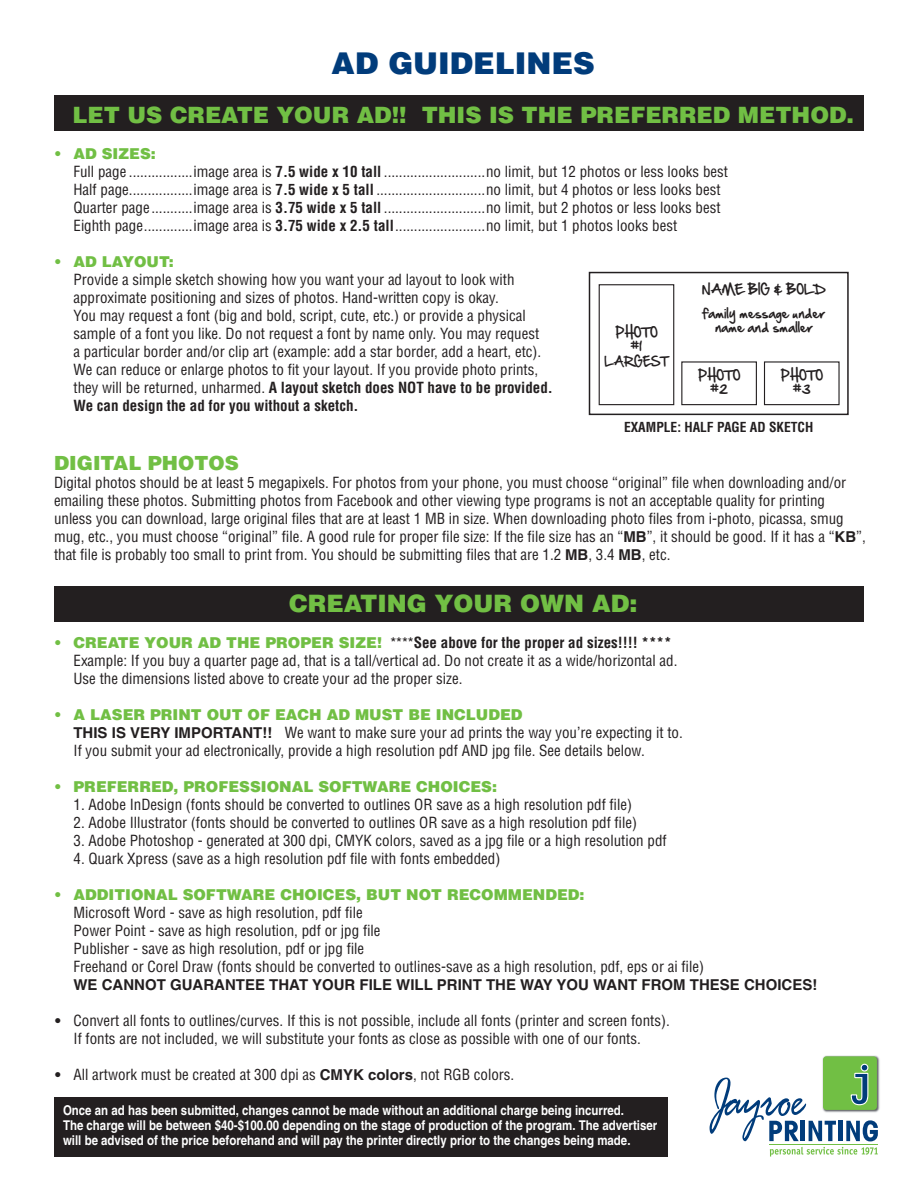
<style>
.page{position:relative;width:918px;height:1188px;background:#fff}
.page>*{position:absolute;margin:0;border:0;box-sizing:border-box;transform-origin:0 0}
.t1{font:900 30px "Helvetica";color:#013c7b}
.t2{font:900 24px "Helvetica";color:#71bf44}
.t3{font:900 22.5px "Helvetica";color:#71bf44}
.t4{font:900 19.5px "Helvetica";color:#71bf44}
.t5{font:condensed 15px/18px "Helvetica";color:#231f20}
.t6{font:700 condensed 15px "Helvetica";color:#231f20}
.t7{font:900 15px "Helvetica";color:#71bf44}
.t8{font:700 15px "Helvetica";color:#231f20}
.t9{font:700 13.5px/15px "Helvetica";color:#fff;scale:.85 1}
.t10{font:700 condensed 13.5px "Helvetica";color:#231f20}
.t11{font:12px "Hand Of Sean";color:#231f20}
.t12{font:12px "Hand Of Sean";color:#231f20;scale:.9 1}
.s1{font-weight:700}
.s2{font-weight:400}
.s3{font-weight:700;font-stretch:normal}
.s4{font-weight:900;font-stretch:normal;color:#71bf44}
.s5{font-weight:400;font-stretch:normal}
.s6{font-weight:900;font-stretch:normal}
</style>
<div class="page">
<div style="left:54px;top:586px;width:810px;height:36px;background:#231f20"></div>
<div style="left:54px;top:95px;width:810px;height:36px;background:#231f20"></div>
<div style="left:589px;top:272px;width:260px;height:143px;border:2px solid #231f20"></div>
<div style="left:599px;top:284px;width:75px;height:121px;border:1px solid #231f20"></div>
<div style="left:681px;top:361px;width:76px;height:44px;border:1px solid #231f20"></div>
<div style="left:764px;top:361px;width:76px;height:44px;border:1px solid #231f20"></div>
<svg style="left:770px;top:1147px;width:108px;height:10px"></svg>
<div style="left:838px;top:1121px;width:5px;height:20px;background:#013c7b"></div>
<svg style="left:846px;top:1120px;width:32px;height:21px"></svg>
<hr style="left:769px;top:1144px;width:109px;height:1px;background:#71bf44">
<img style="left:822px;top:1055px;width:58px;height:58px">
<div style="left:823px;top:1056px;width:54px;height:54px;background:#71bf44;border-radius:3px"></div>
<svg style="left:851px;top:1064px;width:17px;height:41px"></svg>
<svg style="left:710px;top:1078px;width:126px;height:63px"></svg>
<div style="left:54px;top:1097px;width:613px;height:60px;background:#231f20"></div>
<p class="t1" style="left:332px;top:44px;width:265px">AD GUIDELINES</p>
<p class="t3" style="left:73px;top:100px;width:783px">LET US CREATE YOUR AD!! THIS IS THE PREFERRED METHOD.</p>
<p class="t7" style="left:54px;top:143px;width:103px">• AD SIZES:</p>
<p class="t5" style="left:74px;top:162px;width:656px">Full page .................image area is <span class="s1">7.5 wide x 10 tall</span> ...........................no limit, but 12 photos or less looks best</p>
<p class="t5" style="left:74px;top:180px;width:649px">Half page.................image area is <span class="s1">7.5 wide x 5 tall</span> .............................no limit, but 4 photos or less looks best</p>
<p class="t5" style="left:74px;top:198px;width:649px">Quarter page ...........image area is <span class="s1">3.75 wide x 5 tall</span> ...........................no limit, but 2 photos or less looks best</p>
<p class="t5" style="left:74px;top:216px;width:605px">Eighth page.............image area is <span class="s1">3.75 wide x 2.5 tall</span>........................no limit, but 1 photos looks best</p>
<p class="t7" style="left:54px;top:251px;width:121px">• AD LAYOUT:</p>
<p class="t5" style="left:74px;top:270px;width:443px">Provide a simple sketch showing how you want your ad layout to look with</p>
<p class="t5" style="left:74px;top:288px;width:427px">approximate positioning and sizes of photos. Hand-written copy is okay.</p>
<p class="t5" style="left:74px;top:306px;width:454px">You may request a font (big and bold, script, cute, etc.) or provide a physical</p>
<p class="t5" style="left:74px;top:324px;width:467px">sample of a font you like. Do not request a font by name only. You may request</p>
<p class="t5" style="left:74px;top:342px;width:469px">a particular border and/or clip art (example: add a star border, add a heart, etc).</p>
<p class="t5" style="left:74px;top:360px;width:466px">We can reduce or enlarge photos to fit your layout. If you provide photo prints,</p>
<p class="t6" style="left:74px;top:378px;width:481px"><span class="s2">they will be returned, unharmed.</span> A layout sketch does NOT have to be provided.</p>
<p class="t6" style="left:74px;top:396px;width:287px">We can design the ad for you without a sketch.</p>
<p class="t11" style="left:702px;top:279px;width:125px">NAME BIG &amp; BOLD</p>
<p class="t11" style="left:703px;top:303px;width:124px">family message under</p>
<p class="t11" style="left:715px;top:317px;width:99px">name and smaller</p>
<p class="t11" style="left:615px;top:321px;width:44px">PHOTO</p>
<p class="t11" style="left:631px;top:336px;width:13px">#1</p>
<p class="t12" style="left:605px;top:350px;width:72px">LARGEST</p>
<p class="t11" style="left:698px;top:364px;width:44px">PHOTO</p>
<p class="t11" style="left:710px;top:379px;width:19px">#2</p>
<p class="t11" style="left:780px;top:364px;width:44px">PHOTO</p>
<p class="t11" style="left:793px;top:379px;width:19px">#3</p>
<p class="t10" style="left:624px;top:419px;width:191px">EXAMPLE: HALF PAGE AD SKETCH</p>
<p class="t4" style="left:54px;top:450px;width:186px">DIGITAL PHOTOS</p>
<p class="t5" style="left:54px;top:473px;width:813px">Digital photos should be at least 5 megapixels. For photos from your phone, you must choose “original” file when downloading and/or emailing these photos. Submitting photos from Facebook and other viewing type programs is not an acceptable quality for printing unless you can download, large original files that are at least 1 MB in size. When downloading photo files from i-photo, picassa, smug mug, etc., you must choose “original” file. A good rule for proper file size: If the file size has an “<span class="s3">MB</span>”, it should be good. If it has a “<span class="s3">KB</span>”, that file is probably too small to print from. You should be submitting files that are 1.2 <span class="s3">MB</span>, 3.4 <span class="s3">MB</span>, etc.</p>
<p class="t2" style="left:289px;top:588px;width:350px">CREATING YOUR OWN AD:</p>
<p class="t6" style="left:54px;top:634px;width:619px"><span class="s4">• CREATE YOUR AD THE PROPER SIZE!</span> <span class="s5">****</span>See above for the proper ad sizes!!!! ****</p>
<p class="t5" style="left:74px;top:652px;width:605px">Example: If you buy a quarter page ad, that is a tall/vertical ad. Do not create it as a wide/horizontal ad.</p>
<p class="t5" style="left:74px;top:670px;width:391px">Use the dimensions listed above to create your ad the proper size.</p>
<p class="t7" style="left:54px;top:705px;width:470px">• A LASER PRINT OUT OF EACH AD MUST BE INCLUDED</p>
<p class="t5" style="left:74px;top:724px;width:611px"><span class="s3">THIS IS VERY IMPORTANT!!</span> We want to make sure your ad prints the way you’re expecting it to.</p>
<p class="t5" style="left:74px;top:742px;width:573px">If you submit your ad electronically, provide a high resolution pdf AND jpg file. See details below.</p>
<p class="t7" style="left:54px;top:777px;width:445px">• PREFERRED, PROFESSIONAL SOFTWARE CHOICES:</p>
<p class="t5" style="left:74px;top:796px;width:560px">1. Adobe InDesign (fonts should be converted to outlines OR save as a high resolution pdf file)</p>
<p class="t5" style="left:74px;top:814px;width:565px">2. Adobe Illustrator (fonts should be converted to outlines OR save as a high resolution pdf file)</p>
<p class="t5" style="left:74px;top:832px;width:595px">3. Adobe Photoshop - generated at 300 dpi, CMYK colors, saved as a jpg file or a high resolution pdf</p>
<p class="t5" style="left:74px;top:850px;width:428px">4. Quark Xpress (save as a high resolution pdf file with fonts embedded)</p>
<p class="t7" style="left:54px;top:885px;width:532px">• ADDITIONAL SOFTWARE CHOICES, BUT NOT RECOMMENDED:</p>
<p class="t5" style="left:74px;top:904px;width:291px">Microsoft Word - save as high resolution, pdf file</p>
<p class="t5" style="left:74px;top:922px;width:309px">Power Point - save as high resolution, pdf or jpg file</p>
<p class="t5" style="left:74px;top:940px;width:292px">Publisher - save as high resolution, pdf or jpg file</p>
<p class="t5" style="left:74px;top:958px;width:632px">Freehand or Corel Draw (fonts should be converted to outlines-save as a high resolution, pdf, eps or ai file)</p>
<p class="t8" style="left:74px;top:976px;width:745px">WE CANNOT GUARANTEE THAT YOUR FILE WILL PRINT THE WAY YOU WANT FROM THESE CHOICES!</p>
<p class="t5" style="left:54px;top:1012px;width:617px"><span class="s6">•</span> Convert all fonts to outlines/curves. If this is not possible, include all fonts (printer and screen fonts).</p>
<p class="t5" style="left:74px;top:1030px;width:569px">If fonts are not included, we will substitute your fonts as close as possible with one of our fonts.</p>
<p class="t5" style="left:54px;top:1066px;width:462px"><span class="s6">•</span> All artwork must be created at 300 dpi as <span class="s3">CMYK colors</span>, not RGB colors.</p>
<p class="t9" style="left:63px;top:1103px;width:662px">Once an ad has been submitted, changes cannot be made without an additional charge being incurred.</p>
<p class="t9" style="left:63px;top:1118px;width:701px">The charge will be between $40-$100.00 depending on the stage of production of the program. The advertiser will be advised of the price beforehand and will pay the printer directly prior to the changes being made.</p>
</div>
